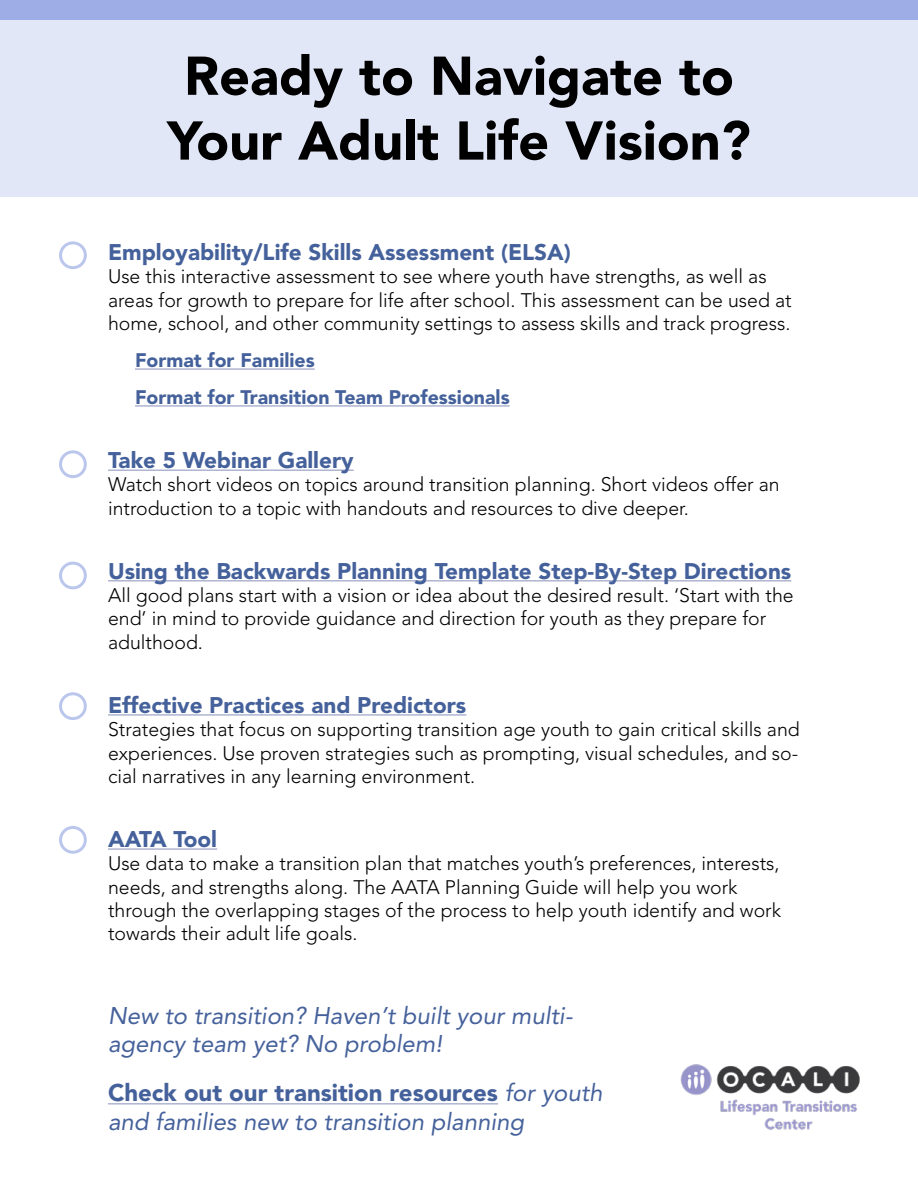
<style>
.page{position:relative;width:918px;height:1188px;background:#fff}
.page>*{position:absolute;margin:0;border:0;box-sizing:border-box;transform-origin:0 0}
.t1{font:900 54px/64.8px "Avenir LT Std";color:#000;text-align:center}
.t2{font:italic 24px/28.8px "Avenir LT Std";color:#45619b}
.t3{font:900 22.5px "Avenir LT Std";color:#45619b}
.t4{font:900 22.5px "Avenir LT Std";letter-spacing:-.045em;color:#45619b}
.t5{font:300 19.5px/23.4px "Avenir LT Std";color:#000}
.t6{font:900 19.5px "Avenir LT Std";color:#45619b}
.s1{font-weight:900;font-style:normal}
</style>
<div class="page">
<div style="left:0;top:0;width:918px;height:197px;background:#e2e7f7"></div>
<hr style="left:135px;top:369px;width:180px;height:1px;background:#8890ba">
<hr style="left:135px;top:406px;width:375px;height:1px;background:#8890ba">
<hr style="left:108px;top:470px;width:246px;height:1px;background:#8890ba">
<hr style="left:108px;top:580px;width:683px;height:1px;background:#8890ba">
<hr style="left:108px;top:715px;width:358px;height:1px;background:#8890ba">
<hr style="left:108px;top:849px;width:109px;height:1px;background:#8890ba">
<hr style="left:108px;top:1103px;width:390px;height:1px;background:#8890ba">
<div style="left:0;top:0;width:918px;height:19px;background:#9eade5"></div>
<img style="left:680px;top:1064px;width:180px;height:66px">
<div style="left:59px;top:241px;width:28px;height:28px;border:3px solid #bbc6ed;border-radius:50%"></div>
<div style="left:59px;top:450px;width:28px;height:28px;border:3px solid #bbc6ed;border-radius:50%"></div>
<div style="left:59px;top:562px;width:28px;height:27px;border:3px solid #bbc6ed;border-radius:50%"></div>
<div style="left:59px;top:692px;width:28px;height:28px;border:3px solid #bbc6ed;border-radius:50%"></div>
<div style="left:59px;top:826px;width:28px;height:28px;border:3px solid #bbc6ed;border-radius:50%"></div>
<p class="t1" style="left:167px;top:43px;width:585px">Ready to Navigate to<br>Your Adult Life Vision?</p>
<p class="t3" style="left:108px;top:239px;width:464px">Employability/Life Skills Assessment (ELSA)</p>
<p class="t5" style="left:108px;top:265px;width:685px">Use this interactive assessment to see where youth have strengths, as well as areas for growth to prepare for life after school. This assessment can be used at home, school, and other community settings to assess skills and track progress.</p>
<p class="t6" style="left:135px;top:349px;width:181px">Format for Families</p>
<p class="t6" style="left:135px;top:385px;width:376px">Format for Transition Team Professionals</p>
<p class="t3" style="left:108px;top:446px;width:247px">Take 5 Webinar Gallery</p>
<p class="t5" style="left:108px;top:473px;width:673px">Watch short videos on topics around transition planning. Short videos offer an introduction to a topic with handouts and resources to dive deeper.</p>
<p class="t3" style="left:108px;top:557px;width:685px">Using the Backwards Planning Template Step-By-Step Directions</p>
<p class="t5" style="left:108px;top:584px;width:687px">All good plans start with a vision or idea about the desired result. ‘Start with the end’ in mind to provide guidance and direction for youth as they prepare for adulthood.</p>
<p class="t3" style="left:108px;top:691px;width:360px">Effective Practices and Predictors</p>
<p class="t5" style="left:108px;top:718px;width:693px;text-align:justify">Strategies that focus on supporting transition age youth to gain critical skills and experiences. Use proven strategies such as prompting, visual schedules, and so&shy;cial narratives in any learning environment.</p>
<p class="t4" style="left:108px;top:825px;width:111px">AATA Tool</p>
<p class="t5" style="left:108px;top:852px;width:675px">Use data to make a transition plan that matches youth’s preferences, interests, needs, and strengths along. The AATA Planning Guide will help you work through the overlapping stages of the process to help youth identify and work towards their adult life goals.</p>
<p class="t2" style="left:108px;top:1001px;width:466px">New to transition? Haven’t built your multi&shy;agency team yet? No problem!</p>
<p class="t2" style="left:108px;top:1079px;width:496px"><span class="s1">Check out our transition resources</span> for youth and families new to transition planning</p>
</div>
